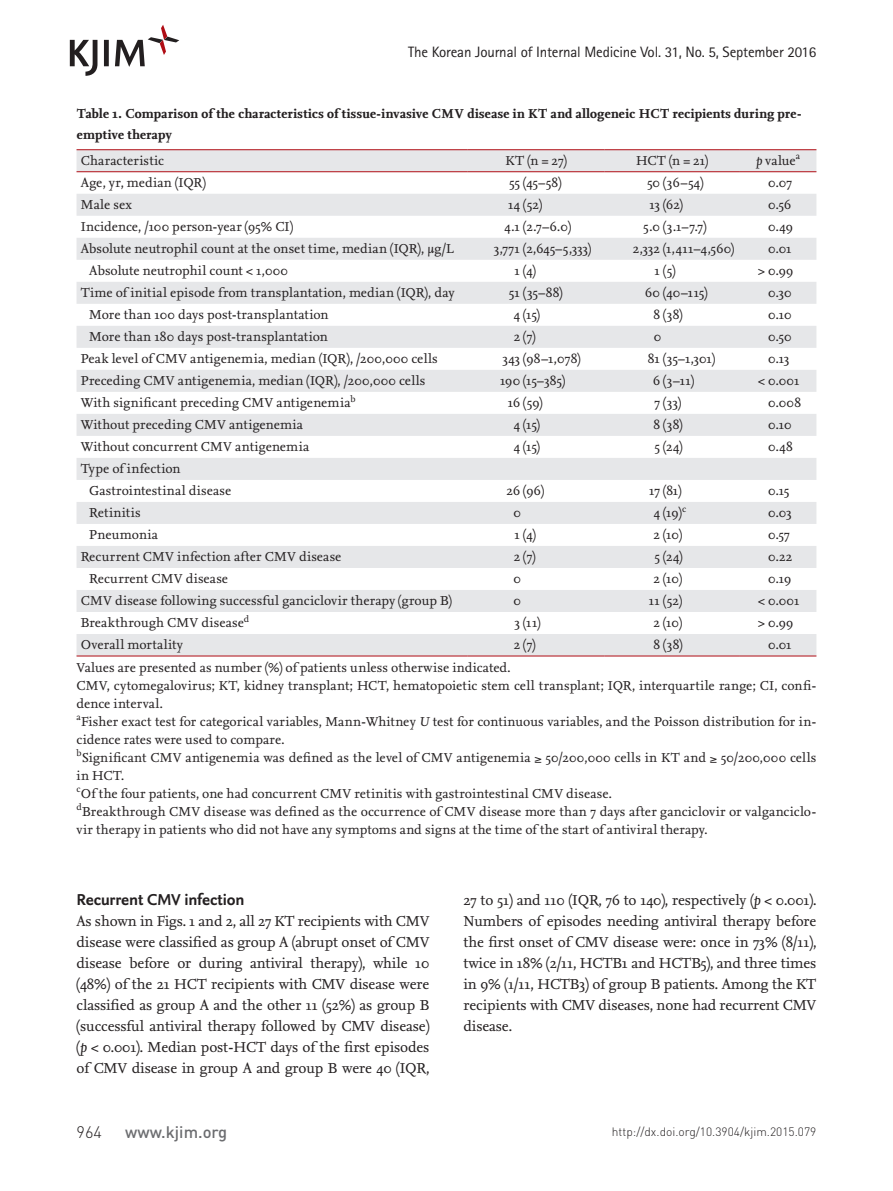
<style>
.page{position:relative;width:893px;height:1191px;background:#fff}
.page>*{position:absolute;margin:0;border:0;box-sizing:border-box;transform-origin:0 0}
.제목2{font:700 16.5px "Nexus Sans";letter-spacing:-.01em;color:#231f20}
.t1{font:500 16.5px "DIN Pro";color:#6c6d70}
.t2{font:300 16.5px "DIN Pro";color:#231f20}
.제목밑본문{font:15px/21px "Nexus Serif";letter-spacing:-.01em;color:#231f20;text-align:justify}
.t3{font:15px "Rotis Sans Serif Std";letter-spacing:-.01em;color:#231f20}
.테이블{font:13.5px/18px "Nexus Serif";letter-spacing:.01em;color:#231f20}
.테이블제목{font:700 13.5px/21px "Nexus Serif";letter-spacing:.005em;color:#231f20}
.t4{font:300 12px "DIN Pro";color:#231f20}
.s1{font-style:italic}
</style>
<div class="page">
<svg style="left:70px;top:25px;width:109px;height:51px"></svg>
<svg style="left:77px;top:150px;width:739px;height:505px;fill:#e6e7e9"></svg>
<hr style="left:77px;top:655px;width:391px;height:1px;background:#b00d15">
<hr style="left:468px;top:655px;width:137px;height:1px;background:#b00d15">
<hr style="left:605px;top:655px;width:135px;height:1px;background:#b00d15">
<hr style="left:740px;top:655px;width:76px;height:1px;background:#b00d15">
<hr style="left:77px;top:149px;width:391px;height:1px;background:#b00d15">
<hr style="left:468px;top:149px;width:137px;height:1px;background:#b00d15">
<hr style="left:605px;top:149px;width:135px;height:1px;background:#b00d15">
<hr style="left:740px;top:149px;width:76px;height:1px;background:#b00d15">
<hr style="left:77px;top:171px;width:391px;height:1px;background:#b00d15">
<hr style="left:468px;top:171px;width:137px;height:1px;background:#b00d15">
<hr style="left:605px;top:171px;width:135px;height:1px;background:#b00d15">
<hr style="left:740px;top:171px;width:76px;height:1px;background:#b00d15">
<p class="t3" style="left:408px;top:43px;width:410px">The Korean Journal of Internal Medicine Vol. 31, No. 5, September 2016</p>
<p class="테이블제목" style="left:77px;top:102px;width:727px">Table 1. Comparison of the characteristics of tissue-invasive CMV disease in KT and allogeneic HCT recipients during pre&shy;emptive therapy</p>
<p class="테이블" style="left:81px;top:152px;width:85px">Characteristic</p>
<p class="테이블" style="left:506px;top:152px;width:63px">KT (n = 27)</p>
<p class="테이블" style="left:636px;top:152px;width:74px">HCT (n = 21)</p>
<p class="테이블" style="left:756px;top:152px;width:46px"><span class="s1">p</span> value<sup>a</sup></p>
<p class="테이블" style="left:81px;top:174px;width:127px">Age, yr, median (IQR)</p>
<p class="테이블" style="left:509px;top:174px;width:53px">55 (45–58)</p>
<p class="테이블" style="left:647px;top:174px;width:58px">50 (36–54)</p>
<p class="테이블" style="left:768px;top:174px;width:26px">0.07</p>
<p class="테이블" style="left:81px;top:196px;width:53px">Male sex</p>
<p class="테이블" style="left:508px;top:196px;width:36px">14 (52)</p>
<p class="테이블" style="left:650px;top:196px;width:35px">13 (62)</p>
<p class="테이블" style="left:768px;top:196px;width:25px">0.56</p>
<p class="테이블" style="left:81px;top:218px;width:214px">Incidence, /100 person-year (95% CI)</p>
<p class="테이블" style="left:504px;top:218px;width:68px">4.1 (2.7–6.0)</p>
<p class="테이블" style="left:644px;top:218px;width:64px">5.0 (3.1–7.7)</p>
<p class="테이블" style="left:768px;top:218px;width:26px">0.49</p>
<p class="테이블" style="left:81px;top:240px;width:375px">Absolute neutrophil count at the onset time, median (IQR), µg/L</p>
<p class="테이블" style="left:494px;top:240px;width:99px">3,771 (2,645–5,333)</p>
<p class="테이블" style="left:633px;top:240px;width:103px">2,332 (1,411–4,560)</p>
<p class="테이블" style="left:768px;top:240px;width:25px">0.01</p>
<p class="테이블" style="left:89px;top:262px;width:200px">Absolute neutrophil count &lt; 1,000</p>
<p class="테이블" style="left:515px;top:262px;width:23px">1 (4)</p>
<p class="테이블" style="left:655px;top:262px;width:22px">1 (5)</p>
<p class="테이블" style="left:758px;top:262px;width:37px">&gt; 0.99</p>
<p class="테이블" style="left:81px;top:284px;width:375px">Time of initial episode from transplantation, median (IQR), day</p>
<p class="테이블" style="left:509px;top:284px;width:55px">51 (35–88)</p>
<p class="테이블" style="left:645px;top:284px;width:64px">60 (40–115)</p>
<p class="테이블" style="left:768px;top:284px;width:25px">0.30</p>
<p class="테이블" style="left:89px;top:306px;width:241px">More than 100 days post-transplantation</p>
<p class="테이블" style="left:514px;top:306px;width:28px">4 (15)</p>
<p class="테이블" style="left:653px;top:306px;width:31px">8 (38)</p>
<p class="테이블" style="left:768px;top:306px;width:25px">0.10</p>
<p class="테이블" style="left:89px;top:328px;width:240px">More than 180 days post-transplantation</p>
<p class="테이블" style="left:514px;top:328px;width:23px">2 (7)</p>
<p class="테이블" style="left:654px;top:328px;width:9px">0</p>
<p class="테이블" style="left:768px;top:328px;width:25px">0.50</p>
<p class="테이블" style="left:81px;top:350px;width:359px">Peak level of CMV antigenemia, median (IQR), /200,000 cells</p>
<p class="테이블" style="left:503px;top:350px;width:79px">343 (98–1,078)</p>
<p class="테이블" style="left:648px;top:350px;width:69px">81 (35–1,301)</p>
<p class="테이블" style="left:768px;top:350px;width:23px">0.13</p>
<p class="테이블" style="left:81px;top:372px;width:346px">Preceding CMV antigenemia, median (IQR), /200,000 cells</p>
<p class="테이블" style="left:500px;top:372px;width:67px">190 (15–385)</p>
<p class="테이블" style="left:653px;top:372px;width:43px">6 (3–11)</p>
<p class="테이블" style="left:758px;top:372px;width:43px">&lt; 0.001</p>
<p class="테이블" style="left:81px;top:394px;width:276px">With significant preceding CMV antigenemia<sup>b</sup></p>
<p class="테이블" style="left:508px;top:394px;width:36px">16 (59)</p>
<p class="테이블" style="left:654px;top:394px;width:28px">7 (33)</p>
<p class="테이블" style="left:768px;top:394px;width:34px">0.008</p>
<p class="테이블" style="left:81px;top:416px;width:224px">Without preceding CMV antigenemia</p>
<p class="테이블" style="left:514px;top:416px;width:28px">4 (15)</p>
<p class="테이블" style="left:653px;top:416px;width:31px">8 (38)</p>
<p class="테이블" style="left:768px;top:416px;width:25px">0.10</p>
<p class="테이블" style="left:81px;top:438px;width:230px">Without concurrent CMV antigenemia</p>
<p class="테이블" style="left:514px;top:438px;width:28px">4 (15)</p>
<p class="테이블" style="left:655px;top:438px;width:29px">5 (24)</p>
<p class="테이블" style="left:768px;top:438px;width:26px">0.48</p>
<p class="테이블" style="left:81px;top:460px;width:101px">Type of infection</p>
<p class="테이블" style="left:89px;top:482px;width:144px">Gastrointestinal disease</p>
<p class="테이블" style="left:506px;top:482px;width:39px">26 (96)</p>
<p class="테이블" style="left:649px;top:482px;width:34px">17 (81)</p>
<p class="테이블" style="left:768px;top:482px;width:23px">0.15</p>
<p class="테이블" style="left:89px;top:504px;width:53px">Retinitis</p>
<p class="테이블" style="left:513px;top:504px;width:9px">0</p>
<p class="테이블" style="left:654px;top:504px;width:34px">4 (19)<sup>c</sup></p>
<p class="테이블" style="left:768px;top:504px;width:25px">0.03</p>
<p class="테이블" style="left:89px;top:526px;width:70px">Pneumonia</p>
<p class="테이블" style="left:515px;top:526px;width:23px">1 (4)</p>
<p class="테이블" style="left:654px;top:526px;width:30px">2 (10)</p>
<p class="테이블" style="left:768px;top:526px;width:23px">0.57</p>
<p class="테이블" style="left:81px;top:548px;width:262px">Recurrent CMV infection after CMV disease</p>
<p class="테이블" style="left:514px;top:548px;width:23px">2 (7)</p>
<p class="테이블" style="left:655px;top:548px;width:29px">5 (24)</p>
<p class="테이블" style="left:768px;top:548px;width:26px">0.22</p>
<p class="테이블" style="left:89px;top:570px;width:140px">Recurrent CMV disease</p>
<p class="테이블" style="left:513px;top:570px;width:9px">0</p>
<p class="테이블" style="left:654px;top:570px;width:30px">2 (10)</p>
<p class="테이블" style="left:768px;top:570px;width:25px">0.19</p>
<p class="테이블" style="left:81px;top:592px;width:373px">CMV disease following successful ganciclovir therapy (group B)</p>
<p class="테이블" style="left:513px;top:592px;width:9px">0</p>
<p class="테이블" style="left:649px;top:592px;width:35px">11 (52)</p>
<p class="테이블" style="left:758px;top:592px;width:43px">&lt; 0.001</p>
<p class="테이블" style="left:81px;top:614px;width:170px">Breakthrough CMV disease<sup>d</sup></p>
<p class="테이블" style="left:515px;top:614px;width:27px">3 (11)</p>
<p class="테이블" style="left:654px;top:614px;width:30px">2 (10)</p>
<p class="테이블" style="left:758px;top:614px;width:37px">&gt; 0.99</p>
<p class="테이블" style="left:81px;top:636px;width:104px">Overall mortality</p>
<p class="테이블" style="left:514px;top:636px;width:23px">2 (7)</p>
<p class="테이블" style="left:653px;top:636px;width:31px">8 (38)</p>
<p class="테이블" style="left:768px;top:636px;width:25px">0.01</p>
<p class="테이블" style="left:77px;top:658px;width:436px">Values are presented as number (%) of patients unless otherwise indicated.</p>
<p class="테이블" style="left:77px;top:676px;width:741px">CMV, cytomegalovirus; KT, kidney transplant; HCT, hematopoietic stem cell transplant; IQR, interquartile range; CI, confi&shy;dence interval.</p>
<p class="테이블" style="left:77px;top:712px;width:741px"><sup>a</sup>Fisher exact test for categorical variables, Mann-Whitney <span class="s1">U</span> test for continuous variables, and the Poisson distribution for in&shy;cidence rates were used to compare.</p>
<p class="테이블" style="left:77px;top:748px;width:741px"><sup>b</sup>Significant CMV antigenemia was defined as the level of CMV antigenemia ≥ 50/200,000 cells in KT and ≥ 50/200,000 cells in HCT.</p>
<p class="테이블" style="left:77px;top:784px;width:537px"><sup>c</sup>Of the four patients, one had concurrent CMV retinitis with gastrointestinal CMV disease.</p>
<p class="테이블" style="left:77px;top:802px;width:741px"><sup>d</sup>Breakthrough CMV disease was defined as the occurrence of CMV disease more than 7 days after ganciclovir or valganciclo&shy;vir therapy in patients who did not have any symptoms and signs at the time of the start of antiviral therapy.</p>
<p class="제목2" style="left:77px;top:889px;width:169px">Recurrent CMV infection</p>
<p class="제목밑본문" style="left:77px;top:910px;width:354px">As shown in Figs. 1 and 2, all 27 KT recipients with CMV disease were classified as group A (abrupt onset of CMV disease before or during antiviral therapy), while 10 (48%) of the 21 HCT recipients with CMV disease were classified as group A and the other 11 (52%) as group B (successful antiviral therapy followed by CMV disease) (<span class="s1">p</span> &lt; 0.001). Median post-HCT days of the first episodes of CMV disease in group A and group B were 40 (IQR,</p>
<p class="t2" style="left:77px;top:1120px;width:27px">964</p>
<p class="t1" style="left:125px;top:1120px;width:104px">www.kjim.org</p>
<p class="제목밑본문" style="left:463px;top:889px;width:354px">27 to 51) and 110 (IQR, 76 to 140), respectively (<span class="s1">p</span> &lt; 0.001).<br>Numbers of episodes needing antiviral therapy before the first onset of CMV disease were: once in 73% (8/11), twice in 18% (2/11, HCTB1 and HCTB5), and three times in 9% (1/11, HCTB3) of group B patients. Among the KT recipients with CMV diseases, none had recurrent CMV disease.</p>
<p class="t4" style="left:612px;top:1123px;width:206px">http://dx.doi.org/10.3904/kjim.2015.079</p>
</div>
